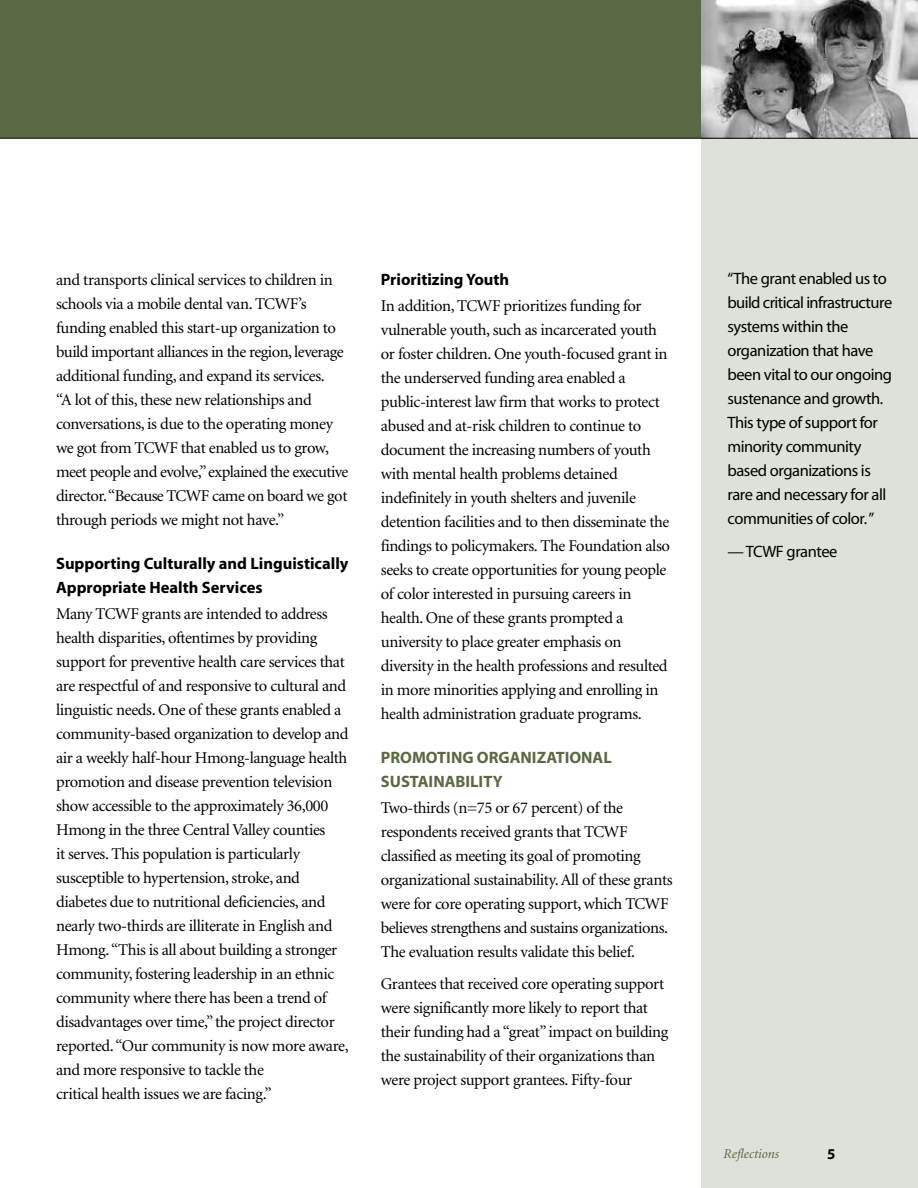
<style>
.page{position:relative;width:918px;height:1188px;background:#fff}
.page>*{position:absolute;margin:0;border:0;box-sizing:border-box;transform-origin:0 0}
.t1{font:16.5px/24px "Minion";letter-spacing:-.025em;color:#000}
.t2{font:16.5px/24px "Myriad";letter-spacing:-.025em;color:#000}
.t3{font:700 16.5px/24px "Myriad";color:#000}
.t4{font:700 16.5px/24px "Myriad";color:#5b6844}
.t5{font:700 15px "Myriad";color:#000}
.t6{font:italic 13.5px "Minion";color:#5b6844}
</style>
<div class="page">
<div style="left:701px;top:136px;width:217px;height:1052px;background:#dee1da"></div>
<div style="left:0;top:0;width:742px;height:138px;background:#5b6844"></div>
<img style="left:701px;top:0;width:217px;height:138px">
<hr style="left:0;top:138px;width:918px;height:1px;background:#000">
<p class="t1" style="left:56px;top:269px;width:294px">and transports clinical services to children in schools via a mobile dental van. TCWF’s funding enabled this start-up organization to build important alliances in the region, leverage additional funding, and expand its services.<br>“A lot of this, these new relationships and conversations, is due to the operating money we got from TCWF that enabled us to grow, meet people and evolve,”explained the executive director.“Because TCWF came on board we got through periods we might not have.”</p>
<p class="t3" style="left:56px;top:552px;width:294px">Supporting Culturally and Linguistically<br>Appropriate Health Services</p>
<p class="t1" style="left:56px;top:603px;width:294px">Many TCWF grants are intended to address health disparities, oftentimes by providing support for preventive health care services that are respectful of and responsive to cultural and linguistic needs. One of these grants enabled a community-based organization to develop and air a weekly half-hour Hmong-language health promotion and disease prevention television show accessible to the approximately 36,000<br>Hmong in the three Central Valley counties<br>it serves. This population is particularly susceptible to hypertension, stroke, and diabetes due to nutritional deficiencies, and nearly two-thirds are illiterate in English and Hmong.“This is all about building a stronger community, fostering leadership in an ethnic community where there has been a trend of disadvantages over time,” the project director reported.“Our community is now more aware, and more responsive to tackle the<br>critical health issues we are facing.”</p>
<p class="t3" style="left:381px;top:269px;width:130px">Prioritizing Youth</p>
<p class="t1" style="left:381px;top:295px;width:291px">In addition, TCWF prioritizes funding for vulnerable youth, such as incarcerated youth or foster children. One youth-focused grant in the underserved funding area enabled a public-interest law firm that works to protect abused and at-risk children to continue to document the increasing numbers of youth with mental health problems detained indefinitely in youth shelters and juvenile detention facilities and to then disseminate the findings to policymakers. The Foundation also seeks to create opportunities for young people of color interested in pursuing careers in health. One of these grants prompted a university to place greater emphasis on diversity in the health professions and resulted in more minorities applying and enrolling in health administration graduate programs.</p>
<p class="t4" style="left:381px;top:747px;width:233px">PROMOTING ORGANIZATIONAL<br>SUSTAINABILITY</p>
<p class="t1" style="left:381px;top:797px;width:293px">Two-thirds (n=75 or 67 percent) of the respondents received grants that TCWF classified as meeting its goal of promoting organizational sustainability. All of these grants were for core operating support, which TCWF believes strengthens and sustains organizations.<br>The evaluation results validate this belief.</p>
<p class="t1" style="left:381px;top:974px;width:289px">Grantees that received core operating support were significantly more likely to report that their funding had a “great” impact on building the sustainability of their organizations than were project support grantees. Fifty-four</p>
<p class="t2" style="left:728px;top:268px;width:166px">“The grant enabled us to build critical infrastructure systems within the organization that have been vital to our ongoing sustenance and growth.<br>This type of support for minority community based organizations is rare and necessary for all communities of color.”</p>
<p class="t2" style="left:728px;top:541px;width:112px">— TCWF grantee</p>
<p class="t6" style="left:724px;top:1149px;width:57px">Reflections</p>
<p class="t5" style="left:827px;top:1148px;width:10px">5</p>
</div>
